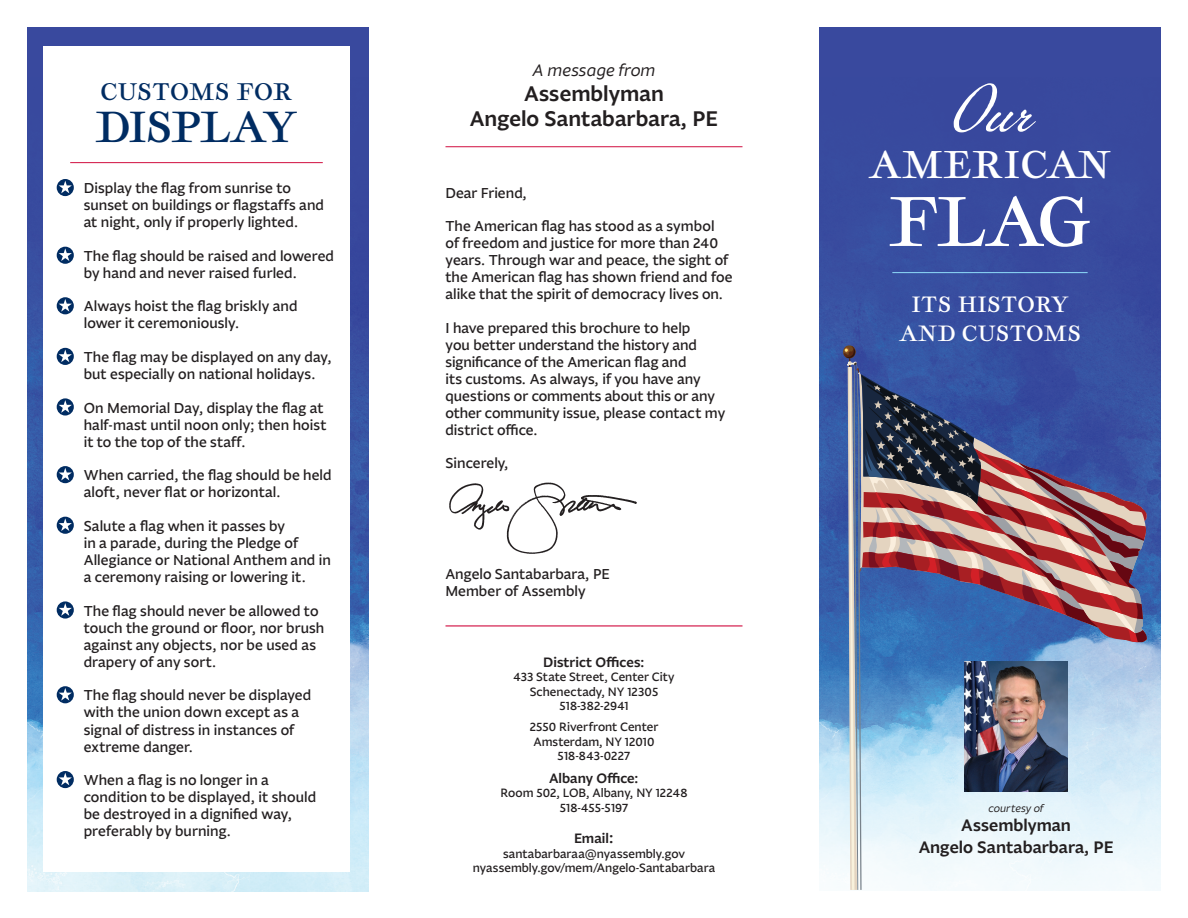
<style>
.page{position:relative;width:1188px;height:918px;background:#fff}
.page>*{position:absolute;margin:0;border:0;box-sizing:border-box;transform-origin:0 0}
.t1{font:73.5px "Geographica";color:#fff}
.t2{font:72px "Geographica Script";color:#fff}
.t3{font:45.6px "Geographica";letter-spacing:-.02em;color:#002c62}
.t4{font:40.65px "Geographica";letter-spacing:.02em;color:#fff}
.t5{font:25.2px "Geographica";letter-spacing:.02em;color:#002c62}
.t6{font:23.25px/29.1px "Geographica";letter-spacing:.02em;color:#fff;text-align:center}
.t7{font:500 21px/25.2px "Fagun";color:#231f20;text-align:center}
.t8{font:500 16.5px/22px "Fagun";color:#231f20;text-align:center}
.t9{font:italic 16.5px "Fagun";letter-spacing:.005em;color:#231f20}
.t10{font:14.25px/17.1px "Fagun";letter-spacing:.005em;color:#231f20}
.t11{font:500 13.5px "Fagun";color:#231f20}
.t12{font:12px/14.4px "Fagun";color:#231f20;text-align:center}
.t13{font:italic 10.5px "Fagun";color:#231f20}
.s1{font-size:15px}
</style>
<div class="page">
<img style="left:27px;top:27px;width:342px;height:864px">
<img style="left:819px;top:27px;width:342px;height:864px">
<svg style="left:839px;top:346px;width:309px;height:544px;background:#8990b0"></svg>
<div style="left:43px;top:47px;width:307px;height:825px;background:#fff"></div>
<hr style="left:70px;top:162px;width:253px;height:1px;background:#d10e40">
<svg style="left:57px;top:179px;width:17px;height:17px"></svg>
<svg style="left:59px;top:181px;width:13px;height:12px"></svg>
<svg style="left:57px;top:247px;width:17px;height:17px"></svg>
<svg style="left:59px;top:248px;width:13px;height:13px"></svg>
<div style="left:57px;top:297px;width:17px;height:17px;background:#002c62;border-radius:50%"></div>
<svg style="left:59px;top:299px;width:13px;height:13px"></svg>
<svg style="left:57px;top:348px;width:17px;height:17px"></svg>
<svg style="left:59px;top:350px;width:13px;height:12px"></svg>
<svg style="left:57px;top:398px;width:17px;height:18px"></svg>
<svg style="left:59px;top:400px;width:13px;height:13px"></svg>
<svg style="left:57px;top:466px;width:17px;height:17px"></svg>
<svg style="left:59px;top:468px;width:13px;height:12px"></svg>
<svg style="left:57px;top:517px;width:17px;height:17px"></svg>
<svg style="left:59px;top:518px;width:13px;height:13px"></svg>
<svg style="left:57px;top:601px;width:17px;height:18px"></svg>
<svg style="left:59px;top:603px;width:13px;height:13px"></svg>
<div style="left:57px;top:686px;width:17px;height:17px;background:#002c62;border-radius:50%"></div>
<svg style="left:59px;top:688px;width:13px;height:13px"></svg>
<svg style="left:57px;top:771px;width:17px;height:17px"></svg>
<svg style="left:59px;top:773px;width:13px;height:12px"></svg>
<hr style="left:892px;top:272px;width:196px;height:1px;background:#89d3f4">
<hr style="left:446px;top:146px;width:296px;height:1px;background:#d10e40">
<hr style="left:446px;top:625px;width:296px;height:1px;background:#d10e40">
<img style="left:965px;top:662px;width:102px;height:129px">
<img style="left:449px;top:482px;width:188px;height:72px">
<h3 class="t5" style="left:101px;top:77px;width:193px">CUSTOMS FOR</h3>
<h3 class="t3" style="left:96px;top:100px;width:203px">DISPLAY</h3>
<p class="t10" style="left:84px;top:179px;width:242px">Display the flag from sunrise to sunset on buildings or flagstaffs and at night, only if properly lighted.</p>
<p class="t10" style="left:84px;top:247px;width:252px">The flag should be raised and lowered by hand and never raised furled.</p>
<p class="t10" style="left:84px;top:297px;width:215px">Always hoist the flag briskly and lower it ceremoniously.</p>
<p class="t10" style="left:84px;top:348px;width:250px">The flag may be displayed on any day, but especially on national holidays.</p>
<p class="t10" style="left:84px;top:399px;width:244px">On Memorial Day, display the flag at half-mast until noon only; then hoist it to the top of the staff.</p>
<p class="t10" style="left:84px;top:466px;width:250px">When carried, the flag should be held aloft, never flat or horizontal.</p>
<p class="t10" style="left:84px;top:517px;width:249px">Salute a flag when it passes by<br>in a parade, during the Pledge of Allegiance or National Anthem and in a ceremony raising or lowering it.</p>
<p class="t10" style="left:84px;top:602px;width:242px">The flag should never be allowed to touch the ground or floor, nor brush against any objects, nor be used as drapery of any sort.</p>
<p class="t10" style="left:84px;top:686px;width:229px">The flag should never be displayed with the union down except as a signal of distress in instances of extreme danger.</p>
<p class="t10" style="left:84px;top:771px;width:234px">When a flag is no longer in a condition to be displayed, it should be destroyed in a dignified way, preferably by burning.</p>
<p class="t9" style="left:533px;top:59px;width:124px">A message from</p>
<h3 class="t7" style="left:470px;top:81px;width:250px">Assemblyman<br>Angelo Santabarbara, PE</h3>
<p class="t10" style="left:446px;top:184px;width:83px">Dear Friend,</p>
<p class="t10" style="left:446px;top:217px;width:289px">The American flag has stood as a symbol<br>of freedom and justice for more than 240 years. Through war and peace, the sight of the American flag has shown friend and foe alike that the spirit of democracy lives on.</p>
<p class="t10" style="left:446px;top:319px;width:281px">I have prepared this brochure to help<br>you better understand the history and significance of the American flag and<br>its customs. As always, if you have any questions or comments about this or any other community issue, please contact my district office.</p>
<p class="t10" style="left:446px;top:455px;width:65px">Sincerely,</p>
<p class="t10" style="left:446px;top:565px;width:166px">Angelo Santabarbara, PE<br>Member of Assembly</p>
<p class="t11" style="left:543px;top:653px;width:103px">District Offices:</p>
<p class="t12" style="left:513px;top:670px;width:163px">433 State Street, Center City<br>Schenectady, NY 12305<br>518-382-2941</p>
<p class="t12" style="left:530px;top:720px;width:130px">2550 Riverfront Center<br>Amsterdam, NY 12010<br>518-843-0227</p>
<p class="t11" style="left:549px;top:769px;width:91px">Albany Office:</p>
<p class="t12" style="left:501px;top:786px;width:188px">Room 502, LOB, Albany, NY 12248<br>518-455-5197</p>
<p class="t11" style="left:574px;top:829px;width:41px">Email<span class="s1">:</span></p>
<p class="t12" style="left:473px;top:846px;width:244px">santabarbaraa@nyassembly.gov nyassembly.gov/mem/Angelo-Santabarbara</p>
<h2 class="t2" style="left:948px;top:63px;width:85px">Our</h2>
<h3 class="t4" style="left:869px;top:140px;width:244px">AMERICAN</h3>
<h1 class="t1" style="left:889px;top:178px;width:204px">FLAG</h1>
<h3 class="t6" style="left:899px;top:289px;width:183px">ITS HISTORY<br>AND CUSTOMS</h3>
<p class="t13" style="left:989px;top:801px;width:57px">courtesy of</p>
<p class="t8" style="left:919px;top:814px;width:196px">Assemblyman<br>Angelo Santabarbara, PE</p>
</div>
